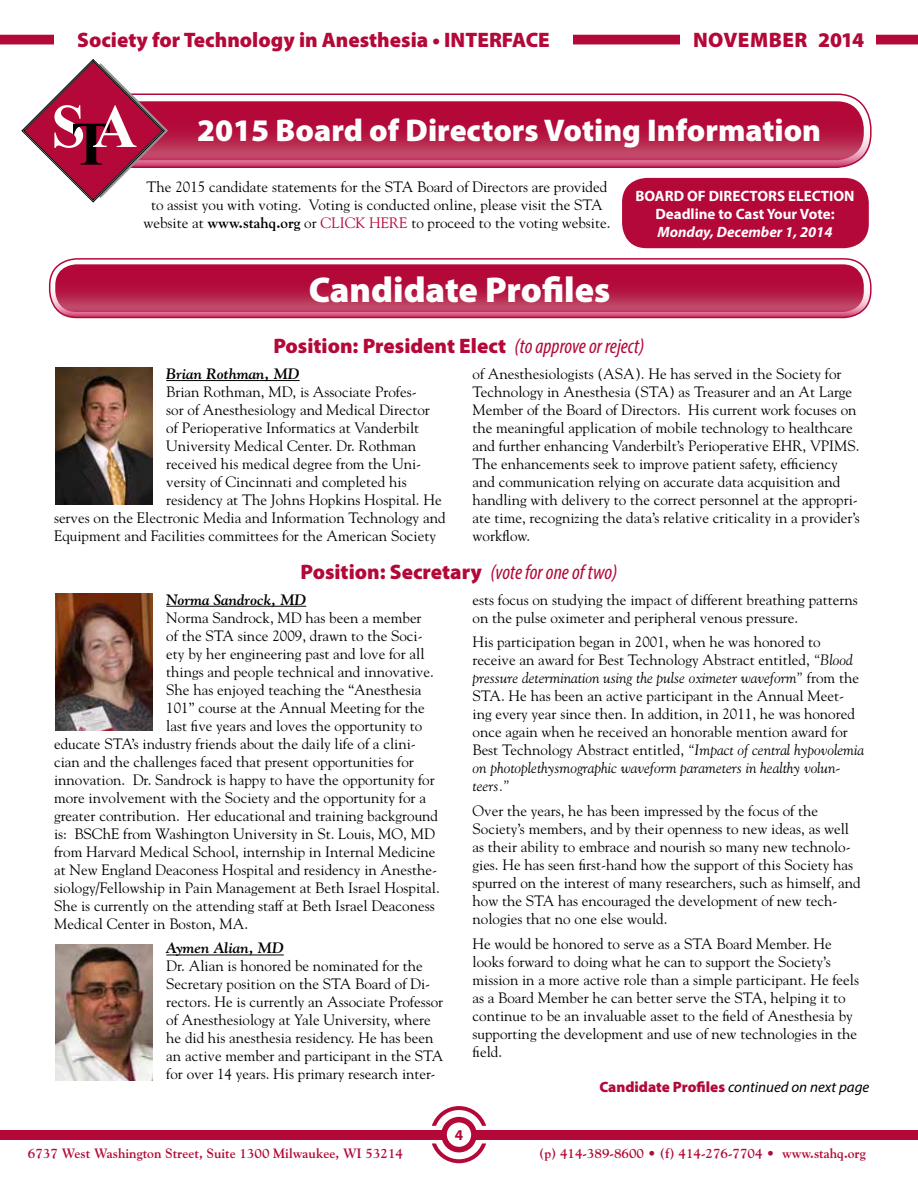
<style>
.page{position:relative;width:918px;height:1188px;background:#fff}
.page>*{position:absolute;margin:0;border:0;box-sizing:border-box;transform-origin:0 0}
.t1{font:900 36px "Myriad Pro";color:#fff}
.t2{font:900 31.5px "Myriad Pro";color:#fff}
.t3{font:900 21px "Myriad Pro";color:#b30838}
.t4{font:900 21px "Myriad Pro";letter-spacing:.02em;color:#b30838}
.t5{font:15px/18px "Goudy Std";color:#000}
.t6{font:700 15px/18px "Myriad Pro";color:#fff;text-align:center}
.t7{font:italic 700 15px "Goudy Std";color:#000}
.t8{font:italic 15px "Myriad Pro";color:#000}
.t9{font:italic 700 15px "Myriad Pro";color:#fff}
.t10{font:700 15px "Myriad Pro";color:#b30838}
.t11{font:700 13.5px "Goudy Std";color:#b30838}
.s1{font-weight:700}
.s2{color:#b30838}
.s3{font-weight:400;font-style:italic;font-stretch:condensed}
.s4{font-style:italic}
.s5{font-weight:900;font-style:normal;color:#b30838}
</style>
<div class="page">
<div style="left:0;top:35px;width:918px;height:9px;background:#b30838"></div>
<div style="left:0;top:1130px;width:918px;height:10px;background:#b30838"></div>
<svg style="left:432px;top:1106px;width:54px;height:57px"></svg>
<svg style="left:441px;top:1117px;width:36px;height:35px"></svg>
<div style="left:447px;top:1123px;width:24px;height:24px;background:#fff;border-radius:50%"></div>
<div style="left:54px;top:21px;width:519px;height:37px;background:#fff"></div>
<div style="left:681px;top:21px;width:195px;height:37px;background:#fff"></div>
<svg style="left:50px;top:259px;width:821px;height:58px"></svg>
<div style="left:49px;top:258px;width:823px;height:60px;border:2px solid #b30838;border-radius:27px"></div>
<svg style="left:168px;top:95px;width:703px;height:71px"></svg>
<div style="left:49px;top:93px;width:823px;height:75px;border:2px solid #b30838;border-radius:34px"></div>
<svg style="left:55px;top:264px;width:809px;height:48px;background:#b81f49"></svg>
<svg style="left:168px;top:101px;width:696px;height:59px;background:#b71e48"></svg>
<hr style="left:166px;top:380px;width:134px;height:1px;background:#000">
<hr style="left:166px;top:606px;width:140px;height:1px;background:#000">
<hr style="left:166px;top:955px;width:118px;height:1px;background:#000">
<svg style="left:21px;top:59px;width:147px;height:144px"></svg>
<div style="left:622px;top:178px;width:247px;height:70px;background:#b30838;border-radius:25px"></div>
<img style="left:55px;top:368px;width:98px;height:136px">
<img style="left:55px;top:594px;width:98px;height:136px">
<img style="left:55px;top:944px;width:98px;height:137px">
<h3 class="t3" style="left:77px;top:28px;width:474px">Society for Technology in Anesthesia • INTERFACE</h3>
<h3 class="t4" style="left:693px;top:28px;width:173px">NOVEMBER 2014</h3>
<h2 class="t2" style="left:197px;top:112px;width:626px">2015 Board of Directors Voting Information</h2>
<p class="t5" style="left:143px;top:178px;width:469px;text-align:center">The 2015 candidate statements for the STA Board of Directors are provided to assist you with voting. Voting is conducted online, please visit the STA website at <span class="s1">www.stahq.org</span> or <span class="s2">CLICK HERE</span> to proceed to the voting website.</p>
<h1 class="t1" style="left:309px;top:269px;width:303px">Candidate Profiles</h1>
<p class="t6" style="left:635px;top:186px;width:221px">BOARD OF DIRECTORS ELECTION<br>Deadline to Cast Your Vote:</p>
<p class="t9" style="left:657px;top:222px;width:177px">Monday, December 1, 2014</p>
<h3 class="t3" style="left:273px;top:334px;width:373px">Position: President Elect <span class="s3">(to approve or reject)</span></h3>
<p class="t7" style="left:166px;top:365px;width:135px">Brian Rothman, MD</p>
<p class="t5" style="left:166px;top:383px;width:252px">Brian Rothman, MD, is Associate Profes-</p>
<p class="t5" style="left:166px;top:401px;width:265px">sor of Anesthesiology and Medical Director</p>
<p class="t5" style="left:166px;top:419px;width:254px">of Perioperative Informatics at Vanderbilt</p>
<p class="t5" style="left:166px;top:437px;width:251px">University Medical Center. Dr. Rothman</p>
<p class="t5" style="left:166px;top:455px;width:256px">received his medical degree from the Uni-</p>
<p class="t5" style="left:166px;top:473px;width:242px">versity of Cincinnati and completed his</p>
<p class="t5" style="left:166px;top:491px;width:277px">residency at The Johns Hopkins Hospital. He</p>
<p class="t5" style="left:54px;top:509px;width:393px">serves on the Electronic Media and Information Technology and</p>
<p class="t5" style="left:54px;top:527px;width:384px">Equipment and Facilities committees for the American Society</p>
<p class="t5" style="left:473px;top:365px;width:389px">of Anesthesiologists (ASA). He has served in the Society for Technology in Anesthesia (STA) as Treasurer and an At Large Member of the Board of Directors. His current work focuses on the meaningful application of mobile technology to healthcare and further enhancing Vanderbilt’s Perioperative EHR, VPIMS.<br>The enhancements seek to improve patient safety, efficiency and communication relying on accurate data acquisition and handling with delivery to the correct personnel at the appropri&shy;ate time, recognizing the data’s relative criticality in a provider’s workflow.</p>
<h3 class="t3" style="left:301px;top:560px;width:318px">Position: Secretary <span class="s3">(vote for one of two)</span></h3>
<p class="t7" style="left:166px;top:590px;width:141px">Norma Sandrock, MD</p>
<p class="t5" style="left:166px;top:608px;width:257px">Norma Sandrock, MD has been a member</p>
<p class="t5" style="left:166px;top:626px;width:258px">of the STA since 2009, drawn to the Soci-</p>
<p class="t5" style="left:166px;top:644px;width:260px">ety by her engineering past and love for all</p>
<p class="t5" style="left:166px;top:662px;width:269px">things and people technical and innovative.</p>
<p class="t5" style="left:166px;top:680px;width:257px">She has enjoyed teaching the “Anesthesia</p>
<p class="t5" style="left:166px;top:698px;width:260px">101” course at the Annual Meeting for the</p>
<p class="t5" style="left:166px;top:716px;width:258px">last five years and loves the opportunity to</p>
<p class="t5" style="left:54px;top:734px;width:363px">educate STA’s industry friends about the daily life of a clini-</p>
<p class="t5" style="left:54px;top:752px;width:361px">cian and the challenges faced that present opportunities for</p>
<p class="t5" style="left:54px;top:770px;width:382px">innovation. Dr. Sandrock is happy to have the opportunity for</p>
<p class="t5" style="left:54px;top:788px;width:374px">more involvement with the Society and the opportunity for a</p>
<p class="t5" style="left:54px;top:806px;width:386px">greater contribution. Her educational and training background</p>
<p class="t5" style="left:54px;top:824px;width:382px">is: BSChE from Washington University in St. Louis, MO, MD</p>
<p class="t5" style="left:54px;top:842px;width:383px">from Harvard Medical School, internship in Internal Medicine</p>
<p class="t5" style="left:54px;top:860px;width:385px">at New England Deaconess Hospital and residency in Anesthe-</p>
<p class="t5" style="left:54px;top:878px;width:387px">siology/Fellowship in Pain Management at Beth Israel Hospital.</p>
<p class="t5" style="left:54px;top:896px;width:382px">She is currently on the attending staff at Beth Israel Deaconess</p>
<p class="t5" style="left:54px;top:914px;width:196px">Medical Center in Boston, MA.</p>
<p class="t7" style="left:166px;top:939px;width:119px">Aymen Alian, MD</p>
<p class="t5" style="left:166px;top:957px;width:279px">Dr. Alian is honored be nominated for the Secretary position on the STA Board of Di&shy;rectors. He is currently an Associate Professor of Anesthesiology at Yale University, where he did his anesthesia residency. He has been an active member and participant in the STA for over 14 years. His primary research inter-</p>
<p class="t5" style="left:473px;top:590px;width:387px">ests focus on studying the impact of different breathing patterns on the pulse oximeter and peripheral venous pressure.</p>
<p class="t5" style="left:473px;top:633px;width:393px">His participation began in 2001, when he was honored to receive an award for Best Technology Abstract entitled, <span class="s4">“Blood pressure determination using the pulse oximeter waveform”</span> from the STA. He has been an active participant in the Annual Meet&shy;ing every year since then. In addition, in 2011, he was honored once again when he received an honorable mention award for Best Technology Abstract entitled, <span class="s4">“Impact of central hypovolemia on photoplethysmographic waveform parameters in healthy volun&shy;teers.”</span></p>
<p class="t5" style="left:473px;top:802px;width:390px">Over the years, he has been impressed by the focus of the Society’s members, and by their openness to new ideas, as well as their ability to embrace and nourish so many new technolo&shy;gies. He has seen first-hand how the support of this Society has spurred on the interest of many researchers, such as himself, and how the STA has encouraged the development of new tech&shy;nologies that no one else would.</p>
<p class="t5" style="left:473px;top:935px;width:388px">He would be honored to serve as a STA Board Member. He looks forward to doing what he can to support the Society’s mission in a more active role than a simple participant. He feels as a Board Member he can better serve the STA, helping it to continue to be an invaluable asset to the field of Anesthesia by supporting the development and use of new technologies in the field.</p>
<p class="t8" style="left:599px;top:1077px;width:272px"><span class="s5">Candidate Profiles</span> continued on next page</p>
<p class="t10" style="left:455px;top:1125px;width:10px">4</p>
<p class="t11" style="left:28px;top:1145px;width:377px">6737 West Washington Street, Suite 1300 Milwaukee, WI 53214</p>
<p class="t11" style="left:539px;top:1145px;width:328px">(p) 414-389-8600 • (f) 414-276-7704 • www.stahq.org</p>
</div>
